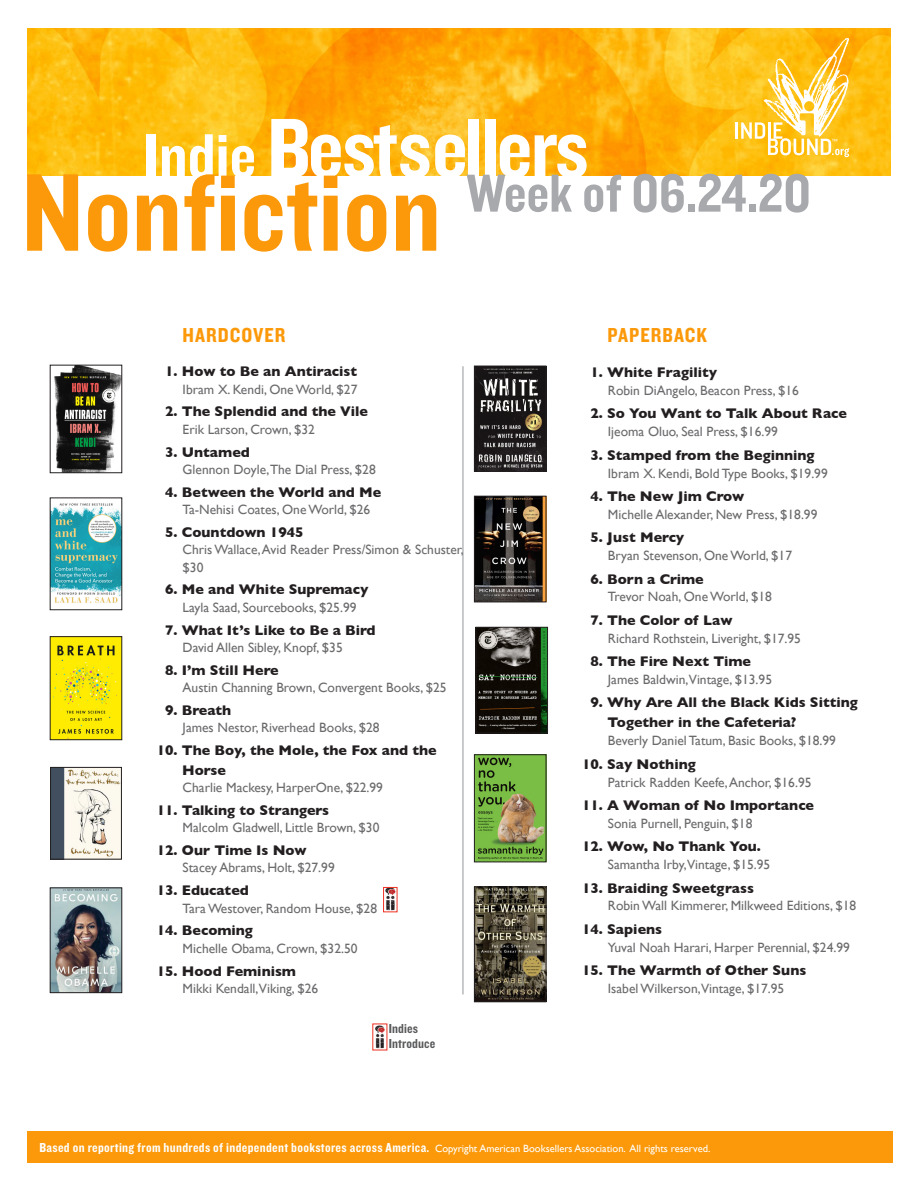
<style>
.page{position:relative;width:918px;height:1188px;background:#fff}
.page>*{position:absolute;margin:0;border:0;box-sizing:border-box;transform-origin:0 0}
.t1{font:114.6px "Knockout 50 Welterweight";color:#fc990a}
.t2{font:88.05px "Knockout 50 Welterweight";letter-spacing:-.03em;color:#fff}
.t3{font:55.5px "Knockout 50 Welterweight";color:#a8a9ad}
.t4{font:21px "Knockout 50 Welterweight";letter-spacing:.05em;color:#fc990a}
.BestsellerTitle{font:700 14.25px/19.6px "Gill Sans";color:#231f20}
.Body_Text_2{font:13.5px/17.4px "Gill Sans";color:#6b6b6e}
.t5{font:13.5px "Knockout 50 Welterweight";letter-spacing:.025em;color:#fff}
.subtitle_and_author{font:13.5px "Knockout 50 Welterweight";letter-spacing:.01em;color:#57585a}
.s1{font-size:65.1px}
.s2{font-family:"Gill Sans";font-size:10.5px}
</style>
<div class="page">
<img style="left:27px;top:28px;width:864px;height:148px">
<hr style="left:463px;top:366px;width:1px;height:628px;background:#939598">
<div style="left:27px;top:1131px;width:865px;height:31px;background:#fc990a"></div>
<svg style="left:736px;top:38px;width:113px;height:119px"></svg>
<img style="left:375px;top:1026px;width:10px;height:22px">
<img style="left:52px;top:503px;width:68px;height:100px">
<div style="left:50px;top:498px;width:72px;height:112px;border:1px solid #231f20"></div>
<img style="left:52px;top:638px;width:68px;height:100px">
<div style="left:50px;top:636px;width:72px;height:104px;border:1px solid #231f20"></div>
<img style="left:52px;top:890px;width:68px;height:101px">
<div style="left:50px;top:888px;width:72px;height:105px;border:1px solid #231f20"></div>
<img style="left:54px;top:367px;width:66px;height:104px">
<div style="left:50px;top:365px;width:72px;height:108px;border:1px solid #231f20"></div>
<img style="left:52px;top:769px;width:68px;height:88px">
<div style="left:50px;top:767px;width:72px;height:92px;border:1px solid #231f20"></div>
<img style="left:385px;top:889px;width:10px;height:21px">
<div style="left:383px;top:887px;width:14px;height:25px;border:1px solid #ef3122"></div>
<img style="left:476px;top:368px;width:68px;height:101px">
<div style="left:474px;top:366px;width:72px;height:105px;border:1px solid #231f20"></div>
<img style="left:476px;top:498px;width:68px;height:102px">
<div style="left:474px;top:496px;width:72px;height:106px;border:1px solid #231f20"></div>
<img style="left:478px;top:629px;width:68px;height:102px">
<div style="left:476px;top:627px;width:72px;height:106px;border:1px solid #231f20"></div>
<img style="left:476px;top:757px;width:68px;height:103px">
<div style="left:474px;top:755px;width:72px;height:107px;border:1px solid #231f20"></div>
<img style="left:476px;top:889px;width:68px;height:111px">
<div style="left:474px;top:887px;width:72px;height:115px;border:1px solid #231f20"></div>
<p class="t2" style="left:143px;top:90px;width:447px"><span class="s1">Indie</span> Bestsellers</p>
<p class="t1" style="left:22px;top:137px;width:421px">Nonfiction</p>
<p class="t3" style="left:466px;top:157px;width:346px">Week of 06.24.20</p>
<p class="t4" style="left:182px;top:321px;width:105px">HARDCOVER</p>
<p class="t4" style="left:608px;top:321px;width:101px">PAPERBACK</p>
<p class="BestsellerTitle" style="left:165px;top:361px;width:193px">1. How to Be an Antiracist</p>
<p class="Body_Text_2" style="left:183px;top:380px;width:176px">Ibram X. Kendi, One World, $27</p>
<p class="BestsellerTitle" style="left:165px;top:401px;width:204px">2. The Splendid and the Vile</p>
<p class="Body_Text_2" style="left:183px;top:420px;width:134px">Erik Larson, Crown, $32</p>
<p class="BestsellerTitle" style="left:165px;top:442px;width:86px">3. Untamed</p>
<p class="Body_Text_2" style="left:183px;top:461px;width:195px">Glennon Doyle,The Dial Press, $28</p>
<p class="BestsellerTitle" style="left:165px;top:482px;width:218px">4. Between the World and Me</p>
<p class="Body_Text_2" style="left:183px;top:501px;width:189px">Ta-Nehisi Coates, One World, $26</p>
<p class="BestsellerTitle" style="left:165px;top:522px;width:140px">5. Countdown 1945</p>
<p class="Body_Text_2" style="left:183px;top:541px;width:283px">Chris Wallace, Avid Reader Press/Simon &amp; Schuster, $30</p>
<p class="BestsellerTitle" style="left:165px;top:579px;width:205px">6. Me and White Supremacy</p>
<p class="Body_Text_2" style="left:183px;top:598px;width:175px">Layla Saad, Sourcebooks, $25.99</p>
<p class="BestsellerTitle" style="left:165px;top:620px;width:212px">7. What It’s Like to Be a Bird</p>
<p class="Body_Text_2" style="left:183px;top:639px;width:162px">David Allen Sibley, Knopf, $35</p>
<p class="BestsellerTitle" style="left:165px;top:660px;width:115px">8. I’m Still Here</p>
<p class="Body_Text_2" style="left:183px;top:679px;width:266px">Austin Channing Brown, Convergent Books, $25</p>
<p class="BestsellerTitle" style="left:165px;top:700px;width:68px">9. Breath</p>
<p class="Body_Text_2" style="left:183px;top:719px;width:198px">James Nestor, Riverhead Books, $28</p>
<p class="BestsellerTitle" style="left:182px;top:740px;width:256px;text-indent:-25px">10. The Boy, the Mole, the Fox and the<br>Horse</p>
<p class="Body_Text_2" style="left:183px;top:779px;width:202px">Charlie Mackesy, HarperOne, $22.99</p>
<p class="BestsellerTitle" style="left:157px;top:800px;width:174px">11. Talking to Strangers</p>
<p class="Body_Text_2" style="left:183px;top:819px;width:198px">Malcolm Gladwell, Little Brown, $30</p>
<p class="BestsellerTitle" style="left:157px;top:840px;width:152px">12. Our Time Is Now</p>
<p class="Body_Text_2" style="left:183px;top:859px;width:154px">Stacey Abrams, Holt, $27.99</p>
<p class="BestsellerTitle" style="left:157px;top:880px;width:94px">13. Educated</p>
<p class="Body_Text_2" style="left:183px;top:899px;width:196px">Tara Westover, Random House, $28</p>
<p class="BestsellerTitle" style="left:157px;top:920px;width:98px">14. Becoming</p>
<p class="Body_Text_2" style="left:183px;top:939px;width:176px">Michelle Obama, Crown, $32.50</p>
<p class="BestsellerTitle" style="left:157px;top:961px;width:141px">15. Hood Feminism</p>
<p class="Body_Text_2" style="left:183px;top:979px;width:137px">Mikki Kendall,Viking, $26</p>
<p class="subtitle_and_author" style="left:389px;top:1020px;width:31px">Indies</p>
<p class="subtitle_and_author" style="left:389px;top:1035px;width:48px">Introduce</p>
<p class="BestsellerTitle" style="left:590px;top:362px;width:128px">1. White Fragility</p>
<p class="Body_Text_2" style="left:608px;top:382px;width:192px">Robin DiAngelo, Beacon Press, $16</p>
<p class="BestsellerTitle" style="left:590px;top:403px;width:258px">2. So You Want to Talk About Race</p>
<p class="Body_Text_2" style="left:608px;top:423px;width:171px">Ijeoma Oluo, Seal Press, $16.99</p>
<p class="BestsellerTitle" style="left:590px;top:445px;width:226px">3. Stamped from the Beginning</p>
<p class="Body_Text_2" style="left:608px;top:464px;width:221px">Ibram X. Kendi, Bold Type Books, $19.99</p>
<p class="BestsellerTitle" style="left:590px;top:486px;width:155px">4. The New Jim Crow</p>
<p class="Body_Text_2" style="left:608px;top:505px;width:211px">Michelle Alexander, New Press, $18.99</p>
<p class="BestsellerTitle" style="left:590px;top:527px;width:95px">5. Just Mercy</p>
<p class="Body_Text_2" style="left:608px;top:547px;width:186px">Bryan Stevenson, One World, $17</p>
<p class="BestsellerTitle" style="left:590px;top:569px;width:115px">6. Born a Crime</p>
<p class="Body_Text_2" style="left:608px;top:588px;width:165px">Trevor Noah, One World, $18</p>
<p class="BestsellerTitle" style="left:590px;top:610px;width:144px">7. The Color of Law</p>
<p class="Body_Text_2" style="left:608px;top:629px;width:195px">Richard Rothstein, Liveright, $17.95</p>
<p class="BestsellerTitle" style="left:590px;top:651px;width:162px">8. The Fire Next Time</p>
<p class="Body_Text_2" style="left:608px;top:671px;width:166px">James Baldwin,Vintage, $13.95</p>
<p class="BestsellerTitle" style="left:607px;top:692px;width:252px;line-height:20.1px;text-indent:-17px">9. Why Are All the Black Kids Sitting<br>Together in the Cafeteria?</p>
<p class="Body_Text_2" style="left:608px;top:732px;width:230px">Beverly Daniel Tatum, Basic Books, $18.99</p>
<p class="BestsellerTitle" style="left:582px;top:754px;width:115px">10. Say Nothing</p>
<p class="Body_Text_2" style="left:608px;top:773px;width:205px">Patrick Radden Keefe, Anchor, $16.95</p>
<p class="BestsellerTitle" style="left:582px;top:795px;width:234px">11. A Woman of No Importance</p>
<p class="Body_Text_2" style="left:608px;top:815px;width:146px">Sonia Purnell, Penguin, $18</p>
<p class="BestsellerTitle" style="left:582px;top:836px;width:180px">12. Wow, No Thank You.</p>
<p class="Body_Text_2" style="left:608px;top:856px;width:164px">Samantha Irby,Vintage, $15.95</p>
<p class="BestsellerTitle" style="left:582px;top:878px;width:173px">13. Braiding Sweetgrass</p>
<p class="Body_Text_2" style="left:608px;top:897px;width:250px">Robin Wall Kimmerer, Milkweed Editions, $18</p>
<p class="BestsellerTitle" style="left:582px;top:919px;width:82px">14. Sapiens</p>
<p class="Body_Text_2" style="left:608px;top:938px;width:243px">Yuval Noah Harari, Harper Perennial, $24.99</p>
<p class="BestsellerTitle" style="left:582px;top:960px;width:226px">15. The Warmth of Other Suns</p>
<p class="Body_Text_2" style="left:608px;top:980px;width:178px">Isabel Wilkerson,Vintage, $17.95</p>
<p class="t5" style="left:39px;top:1139px;width:672px">Based on reporting from hundreds of independent bookstores across America. <span class="s2">Copyright American Booksellers Association. All rights reserved.</span></p>
</div>
